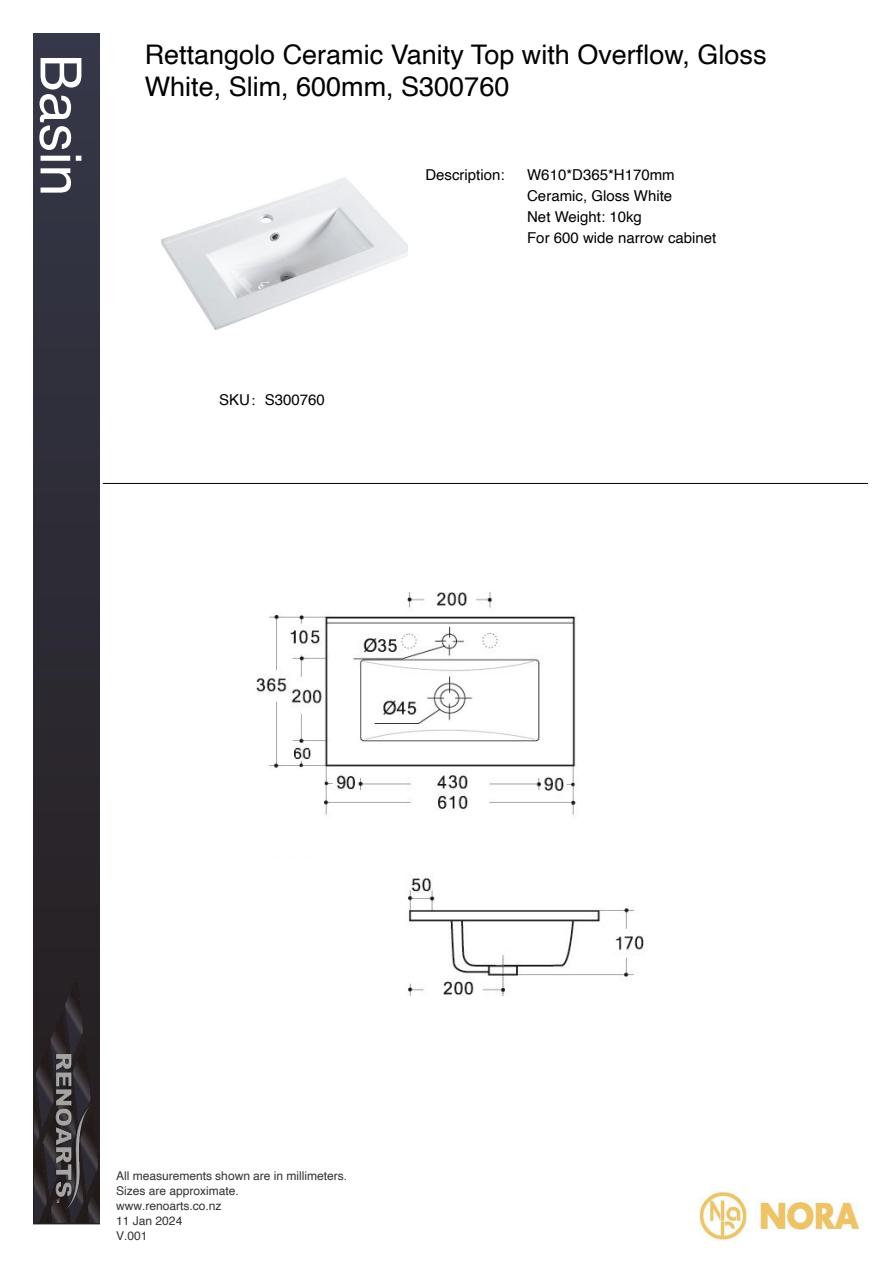
<style>
.page{position:relative;width:893px;height:1263px;background:#fff}
.page>*{position:absolute;margin:0;border:0;box-sizing:border-box;transform-origin:0 0}
.t1{font:57px "Helvetica";color:#fff}
.t2{font:27px/32.4px "Helvetica";color:#000}
.t3{font:15px/21px "Helvetica";color:#000}
.t4{font:12.15px/15px "Helvetica";letter-spacing:-.005em;color:#333}
.s1{font-family:"Adobe Song Std";font-weight:300}
</style>
<div class="page">
<img style="left:699px;top:1191px;width:162px;height:51px">
<img style="left:34px;top:34px;width:65px;height:1190px">
<img style="left:35px;top:977px;width:64px;height:246px">
<img style="left:43px;top:1043px;width:57px;height:171px">
<img style="left:256px;top:591px;width:388px;height:405px">
<hr style="left:103px;top:483px;width:765px;height:1px;background:#000">
<img style="left:161px;top:178px;width:246px;height:152px">
<div style="left:153px;top:971px;width:187px;height:75px;background:#fff"></div>
<h1 class="t1" style="left:105px;top:54px;width:144px;rotate:90deg">Basin</h1>
<h2 class="t2" style="left:145px;top:39px;width:623px">Rettangolo Ceramic Vanity Top with Overflow, Gloss<br>White, Slim, 600mm, S300760</h2>
<p class="t3" style="left:219px;top:389px;width:107px">SKU<span class="s1">：</span>S300760</p>
<p class="t3" style="left:425px;top:164px;width:81px">Description:</p>
<p class="t3" style="left:527px;top:164px;width:191px">W610*D365*H170mm<br>Ceramic, Gloss White<br>Net Weight: 10kg<br>For 600 wide narrow cabinet</p>
<p class="t4" style="left:116px;top:1168px;width:233px">All measurements shown are in millimeters.<br>Sizes are approximate. www.renoarts.co.nz<br>11 Jan 2024<br>V.001</p>
</div>
